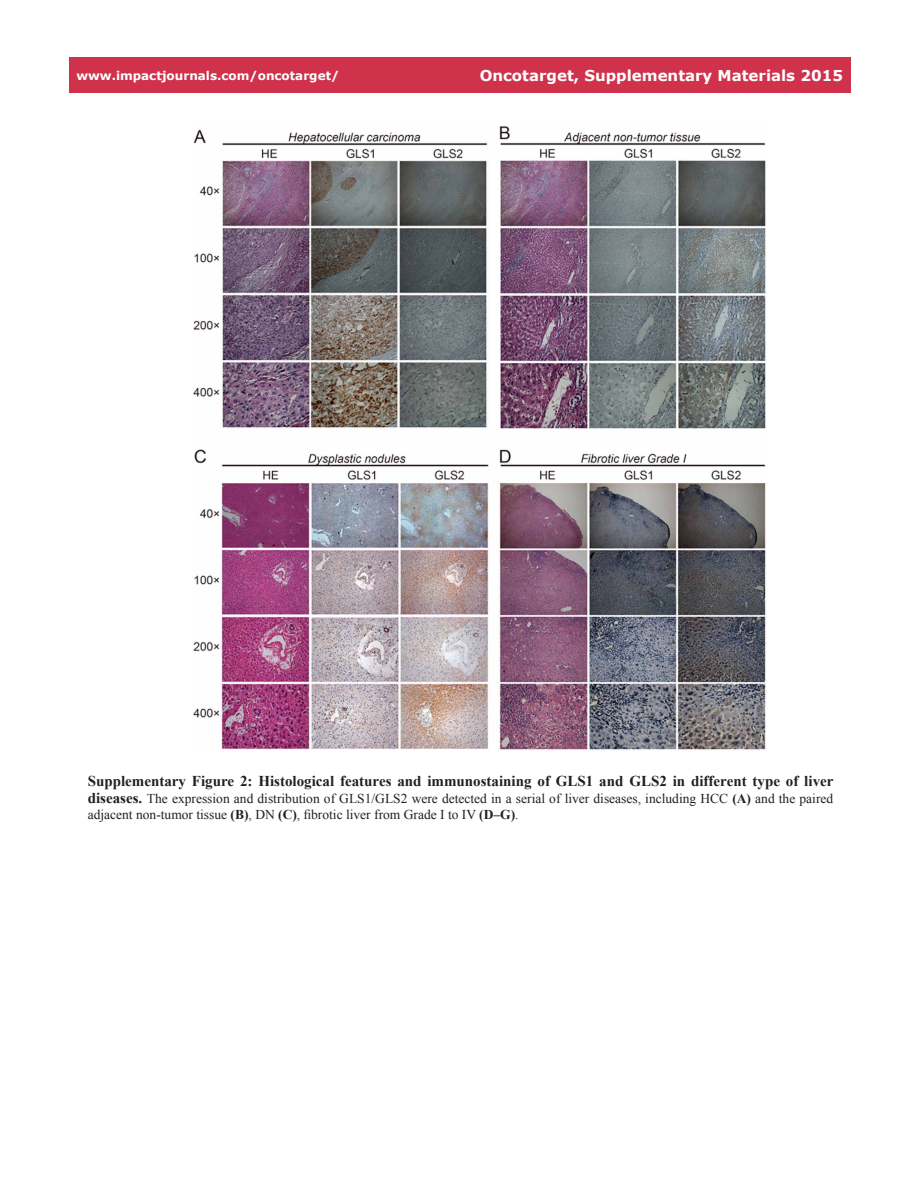
<style>
.page{position:relative;width:918px;height:1188px;background:#fff}
.page>*{position:absolute;margin:0;border:0;box-sizing:border-box;transform-origin:0 0}
.t1{font:700 15px "Times New Roman";color:#231f20}
.t2{font:700 15px "Verdana";color:#fff}
.t3{font:13.5px/16.2px "Times New Roman";color:#231f20}
.t4{font:700 12px "Verdana";color:#fff}
.s1{font-weight:700;font-size:15px}
.s2{font-weight:700}
</style>
<div class="page">
<div style="left:69px;top:57px;width:781px;height:36px;background:#d0324c"></div>
<img style="left:194px;top:127px;width:572px;height:623px">
<p class="t4" style="left:76px;top:67px;width:264px">www.impactjournals.com/oncotarget/</p>
<p class="t2" style="left:480px;top:66px;width:365px">Oncotarget, Supplementary Materials 2015</p>
<p class="t1" style="left:88px;top:771px;width:747px">Supplementary Figure 2: Histological features and immunostaining of GLS1 and GLS2 in different type of liver</p>
<p class="t3" style="left:88px;top:790px;width:747px"><span class="s1">diseases.</span> The expression and distribution of GLS1/GLS2 were detected in a serial of liver diseases, including HCC <span class="s2">(A)</span> and the paired adjacent non-tumor tissue <span class="s2">(B)</span>, DN <span class="s2">(C)</span>, fibrotic liver from Grade I to IV <span class="s2">(D–G)</span>.</p>
</div>
